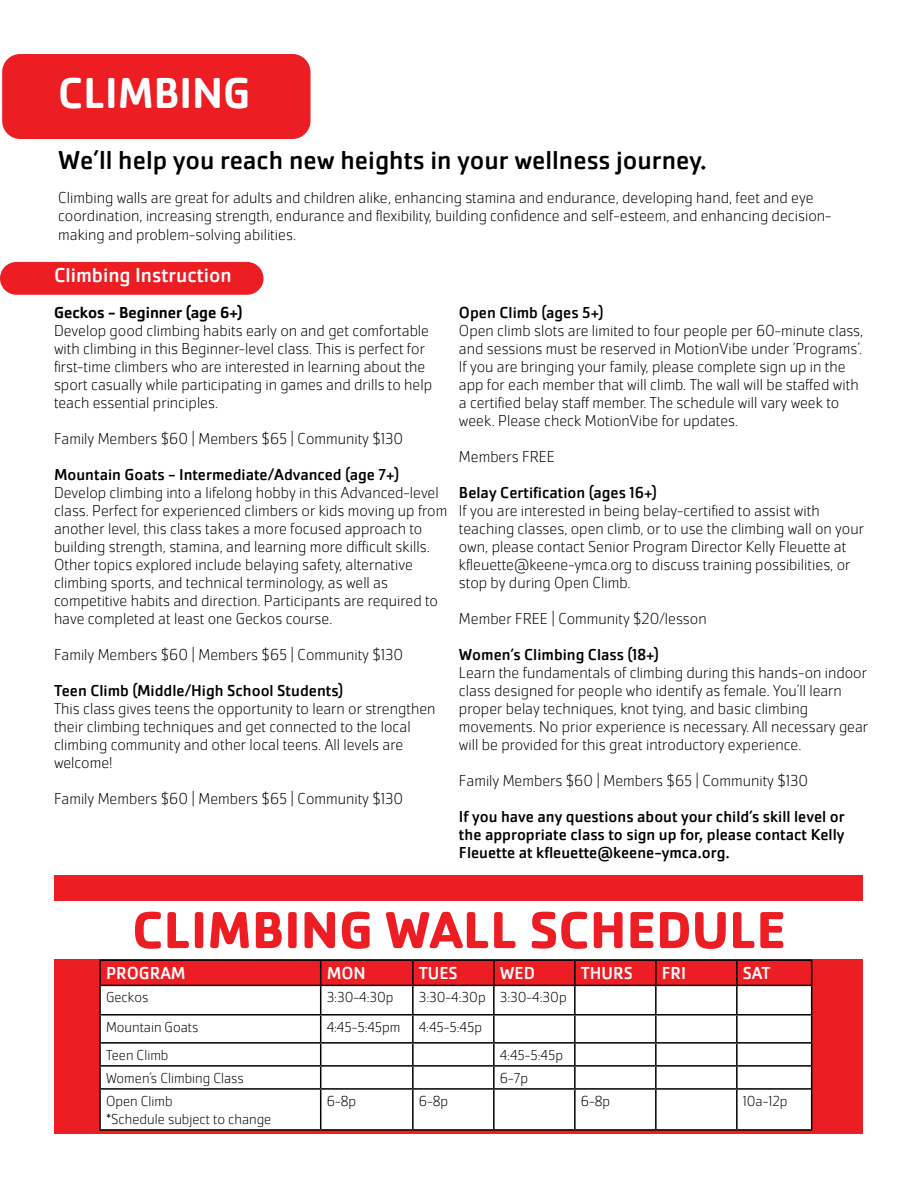
<style>
.page{position:relative;width:918px;height:1188px;background:#fff}
.page>*{position:absolute;margin:0;border:0;box-sizing:border-box;transform-origin:0 0}
.t1{font:700 54px "Cachet Pro";color:#ed1d24}
.t2{font:500 45px "Cachet Pro";color:#fff}
.t3{font:27px "Cachet Pro";color:#000}
.t4{font:21px "Cachet Pro";color:#fff}
.t5{font:18px "Cachet Pro";color:#fff}
.t6{font:200 16.5px/18px "Cachet Pro";color:#000}
.t7{font:16.5px/18px "Cachet Pro";color:#000;text-align:justify}
.t8{font:500 16.5px "Cachet Pro";color:#000}
.t9{font:200 15px/18px "Cachet Pro";color:#000}
</style>
<div class="page">
<div style="left:54px;top:959px;width:808px;height:175px;background:#ed1d24"></div>
<div style="left:2px;top:54px;width:308px;height:85px;background:#ed1d24;border-radius:18px"></div>
<div style="left:0;top:262px;width:264px;height:33px;background:#ed1d24;border-radius:16px"></div>
<div style="left:101px;top:1090px;width:710px;height:39px;background:#fff"></div>
<hr style="left:99px;top:959px;width:222px;height:2px;background:#000">
<hr style="left:99px;top:961px;width:2px;height:24px;background:#000">
<hr style="left:321px;top:959px;width:92px;height:2px;background:#000">
<hr style="left:413px;top:959px;width:81px;height:2px;background:#000">
<hr style="left:494px;top:959px;width:81px;height:2px;background:#000">
<hr style="left:575px;top:959px;width:81px;height:2px;background:#000">
<hr style="left:656px;top:959px;width:81px;height:2px;background:#000">
<hr style="left:737px;top:959px;width:75px;height:2px;background:#000">
<hr style="left:99px;top:985px;width:222px;height:1px;background:#000">
<hr style="left:99px;top:986px;width:2px;height:28px;background:#000">
<hr style="left:99px;top:1014px;width:222px;height:2px;background:#000">
<hr style="left:99px;top:1016px;width:2px;height:26px;background:#000">
<hr style="left:99px;top:1042px;width:222px;height:2px;background:#000">
<hr style="left:99px;top:1044px;width:2px;height:21px;background:#000">
<hr style="left:99px;top:1065px;width:222px;height:2px;background:#000">
<hr style="left:99px;top:1067px;width:2px;height:21px;background:#000">
<svg style="left:100px;top:960px;width:712px;height:128px"></svg>
<hr style="left:99px;top:1088px;width:222px;height:2px;background:#000">
<hr style="left:99px;top:1090px;width:2px;height:39px;background:#000">
<hr style="left:321px;top:1088px;width:92px;height:2px;background:#000">
<hr style="left:320px;top:1090px;width:1px;height:39px;background:#000">
<hr style="left:413px;top:1088px;width:81px;height:2px;background:#000">
<hr style="left:412px;top:1090px;width:2px;height:39px;background:#000">
<hr style="left:494px;top:1088px;width:81px;height:2px;background:#000">
<hr style="left:493px;top:1090px;width:2px;height:39px;background:#000">
<hr style="left:575px;top:1088px;width:81px;height:2px;background:#000">
<hr style="left:574px;top:1090px;width:2px;height:39px;background:#000">
<hr style="left:656px;top:1088px;width:81px;height:2px;background:#000">
<hr style="left:655px;top:1090px;width:2px;height:39px;background:#000">
<hr style="left:737px;top:1088px;width:75px;height:2px;background:#000">
<hr style="left:736px;top:1090px;width:2px;height:39px;background:#000">
<hr style="left:811px;top:1090px;width:1px;height:39px;background:#000">
<hr style="left:99px;top:1129px;width:222px;height:2px;background:#000">
<hr style="left:321px;top:1129px;width:92px;height:2px;background:#000">
<hr style="left:413px;top:1129px;width:81px;height:2px;background:#000">
<hr style="left:494px;top:1129px;width:81px;height:2px;background:#000">
<hr style="left:575px;top:1129px;width:81px;height:2px;background:#000">
<hr style="left:656px;top:1129px;width:81px;height:2px;background:#000">
<hr style="left:737px;top:1129px;width:75px;height:2px;background:#000">
<div style="left:55px;top:876px;width:808px;height:25px;background:#ed1d24"></div>
<h2 class="t2" style="left:58px;top:67px;width:194px">CLIMBING</h2>
<h3 class="t3" style="left:58px;top:144px;width:650px">We’ll help you reach new heights in your wellness journey.</h3>
<p class="t6" style="left:58px;top:189px;width:775px">Climbing walls are great for adults and children alike, enhancing stamina and endurance, developing hand, feet and eye coordination, increasing strength, endurance and flexibility, building confidence and self-esteem, and enhancing decision&shy;making and problem-solving abilities.</p>
<p class="t4" style="left:54px;top:263px;width:179px">Climbing Instruction</p>
<p class="t8" style="left:54px;top:303px;width:190px">Geckos - Beginner (age 6+)</p>
<p class="t6" style="left:54px;top:322px;width:380px">Develop good climbing habits early on and get comfortable with climbing in this Beginner-level class. This is perfect for first-time climbers who are interested in learning about the sport casually while participating in games and drills to help teach essential principles.</p>
<p class="t6" style="left:54px;top:430px;width:351px">Family Members $60 | Members $65 | Community $130</p>
<p class="t7" style="left:54px;top:466px;width:347px">Mountain Goats - Intermediate/Advanced (age 7+)</p>
<p class="t6" style="left:54px;top:484px;width:395px">Develop climbing into a lifelong hobby in this Advanced-level class. Perfect for experienced climbers or kids moving up from another level, this class takes a more focused approach to building strength, stamina, and learning more difficult skills.<br>Other topics explored include belaying safety, alternative climbing sports, and technical terminology, as well as competitive habits and direction. Participants are required to have completed at least one Geckos course.</p>
<p class="t6" style="left:54px;top:646px;width:351px">Family Members $60 | Members $65 | Community $130</p>
<p class="t7" style="left:54px;top:682px;width:291px">Teen Climb (Middle/High School Students)</p>
<p class="t6" style="left:54px;top:700px;width:383px">This class gives teens the opportunity to learn or strengthen their climbing techniques and get connected to the local climbing community and other local teens. All levels are welcome!</p>
<p class="t6" style="left:54px;top:790px;width:351px">Family Members $60 | Members $65 | Community $130</p>
<p class="t7" style="left:459px;top:304px;width:146px">Open Climb (ages 5+)</p>
<p class="t6" style="left:459px;top:322px;width:406px">Open climb slots are limited to four people per 60-minute class, and sessions must be reserved in MotionVibe under ‘Programs’.<br>If you are bringing your family, please complete sign up in the app for each member that will climb. The wall will be staffed with a certified belay staff member. The schedule will vary week to week. Please check MotionVibe for updates.</p>
<p class="t6" style="left:459px;top:448px;width:97px">Members FREE</p>
<p class="t7" style="left:459px;top:484px;width:200px">Belay Certification (ages 16+)</p>
<p class="t6" style="left:459px;top:502px;width:406px">If you are interested in being belay-certified to assist with teaching classes, open climb, or to use the climbing wall on your own, please contact Senior Program Director Kelly Fleuette at kfleuette@keene-ymca.org to discuss training possibilities, or stop by during Open Climb.</p>
<p class="t6" style="left:459px;top:610px;width:249px">Member FREE | Community $20/lesson</p>
<p class="t7" style="left:459px;top:646px;width:202px">Women’s Climbing Class (18+)</p>
<p class="t6" style="left:459px;top:664px;width:411px">Learn the fundamentals of climbing during this hands-on indoor class designed for people who identify as female. You’ll learn proper belay techniques, knot tying, and basic climbing movements. No prior experience is necessary. All necessary gear will be provided for this great introductory experience.</p>
<p class="t6" style="left:459px;top:772px;width:351px">Family Members $60 | Members $65 | Community $130</p>
<p class="t7" style="left:459px;top:808px;width:387px">If you have any questions about your child’s skill level or the appropriate class to sign up for, please contact Kelly Fleuette at kfleuette@keene-ymca.org.</p>
<h1 class="t1" style="left:132px;top:896px;width:655px">CLIMBING WALL SCHEDULE</h1>
<p class="t5" style="left:106px;top:963px;width:81px">PROGRAM</p>
<p class="t5" style="left:327px;top:963px;width:41px">MON</p>
<p class="t5" style="left:419px;top:963px;width:40px">TUES</p>
<p class="t5" style="left:500px;top:963px;width:37px">WED</p>
<p class="t5" style="left:581px;top:963px;width:54px">THURS</p>
<p class="t5" style="left:662px;top:963px;width:26px">FRI</p>
<p class="t5" style="left:743px;top:963px;width:29px">SAT</p>
<p class="t9" style="left:106px;top:989px;width:44px">Geckos</p>
<p class="t9" style="left:327px;top:989px;width:68px">3:30-4:30p</p>
<p class="t9" style="left:419px;top:989px;width:149px">3:30-4:30p 3:30-4:30p</p>
<p class="t9" style="left:106px;top:1018px;width:94px">Mountain Goats</p>
<p class="t9" style="left:327px;top:1018px;width:157px">4:45-5:45pm 4:45-5:45p</p>
<p class="t9" style="left:106px;top:1046px;width:64px">Teen Climb</p>
<p class="t9" style="left:500px;top:1046px;width:65px">4:45-5:45p</p>
<p class="t9" style="left:106px;top:1069px;width:139px">Women’s Climbing Class</p>
<p class="t9" style="left:500px;top:1069px;width:30px">6-7p</p>
<p class="t9" style="left:106px;top:1092px;width:167px">Open Climb<br>*Schedule subject to change</p>
<p class="t9" style="left:327px;top:1092px;width:31px">6-8p</p>
<p class="t9" style="left:419px;top:1092px;width:31px">6-8p</p>
<p class="t9" style="left:581px;top:1092px;width:31px">6-8p</p>
<p class="t9" style="left:743px;top:1092px;width:46px">10a-12p</p>
</div>
